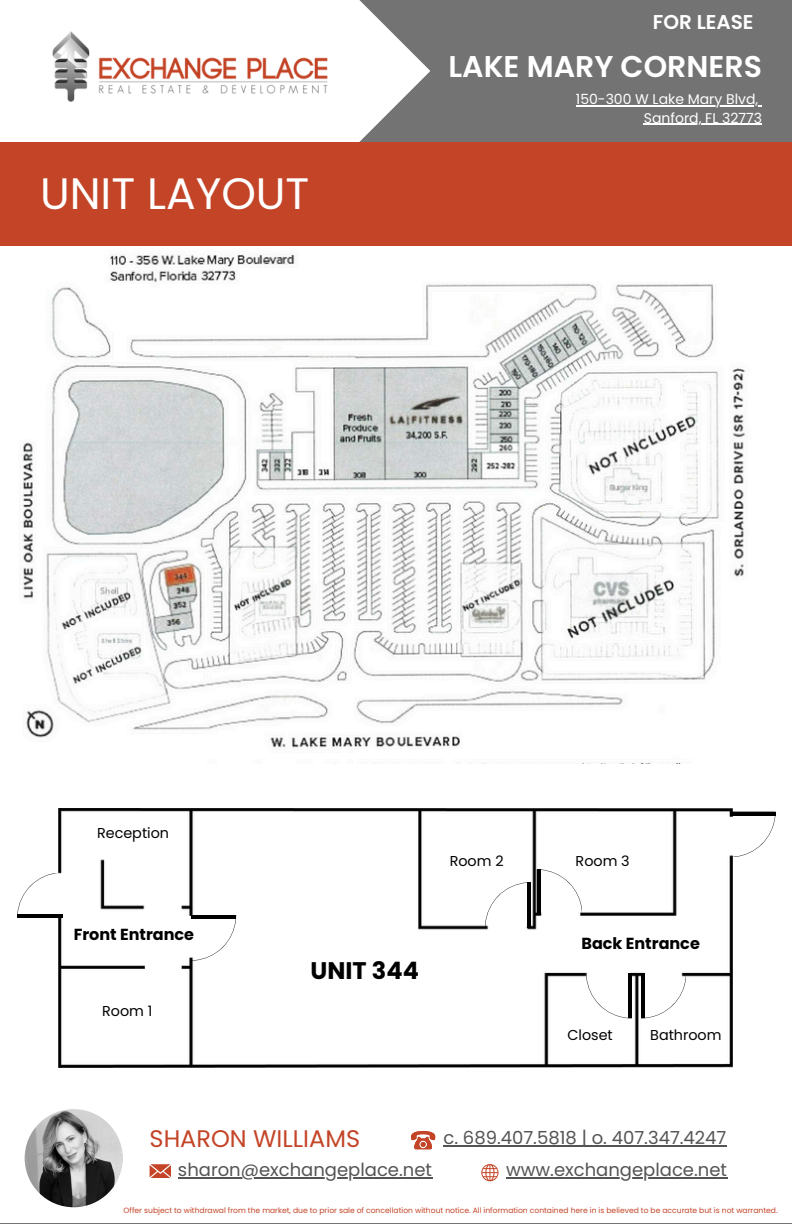
<style>
.page{position:relative;width:792px;height:1224px;background:#737373}
.page>*{position:absolute;margin:0;border:0;box-sizing:border-box;transform-origin:0 0}
.t1{font:44px "Poppins";color:#fff}
.t2{font:600 30px "Poppins";color:#fff}
.t3{font:24px "Poppins";color:#c44427}
.t4{font:700 24px "Poppins";color:#000}
.t5{font:600 20px "Poppins";color:#fff}
.t6{font:18px "Poppins";color:#545454}
.t7{font:700 16px "Poppins";color:#000}
.t8{font:14.4px "Poppins";color:#000}
.t9{font:14px "Poppins";color:#fff}
.t10{font:7.6px "Poppins";color:#c44427}
</style>
<div class="page">
<svg style="left:0;top:0;width:430px;height:142px;fill:#fff"></svg>
<img style="left:47px;top:19px;width:286px;height:98px">
<div style="left:1px;top:142px;width:791px;height:594px;background:#c44427"></div>
<div style="left:1px;top:246px;width:791px;height:977px;background:#fff"></div>
<img style="left:25px;top:1109px;width:98px;height:98px;border-radius:50%">
<svg style="left:150px;top:1164px;width:21px;height:14px"></svg>
<hr style="left:178px;top:1177px;width:254px;height:2px;background:#545454">
<svg style="left:481px;top:1164px;width:18px;height:17px"></svg>
<hr style="left:506px;top:1177px;width:221px;height:2px;background:#545454">
<img style="left:59px;top:808px;width:673px;height:260px">
<svg style="left:17px;top:873px;width:45px;height:41px"></svg>
<hr style="left:17px;top:914px;width:45px;height:4px;background:#000">
<svg style="left:191px;top:919px;width:45px;height:41px"></svg>
<hr style="left:191px;top:915px;width:45px;height:4px;background:#000">
<svg style="left:537px;top:869px;width:47px;height:50px"></svg>
<hr style="left:537px;top:870px;width:4px;height:44px;background:#000">
<svg style="left:479px;top:882px;width:51px;height:46px"></svg>
<hr style="left:527px;top:882px;width:3px;height:45px;background:#000">
<svg style="left:587px;top:973px;width:41px;height:45px"></svg>
<hr style="left:628px;top:973px;width:4px;height:45px;background:#000">
<svg style="left:641px;top:969px;width:45px;height:49px"></svg>
<hr style="left:641px;top:973px;width:4px;height:45px;background:#000">
<svg style="left:731px;top:812px;width:45px;height:45px"></svg>
<hr style="left:731px;top:812px;width:44px;height:4px;background:#000">
<img style="left:0;top:250px;width:746px;height:513px">
<hr style="left:576px;top:105px;width:182px;height:1px;background:#fff">
<hr style="left:644px;top:124px;width:118px;height:1px;background:#fff">
<svg style="left:411px;top:1131px;width:25px;height:18px"></svg>
<svg style="left:443px;top:1145px;width:11px;height:2px"></svg>
<hr style="left:454px;top:1145px;width:123px;height:2px;background:#545454">
<svg style="left:577px;top:1145px;width:15px;height:2px"></svg>
<hr style="left:592px;top:1145px;width:134px;height:2px;background:#545454">
<p class="t1" style="left:40px;top:162px;width:271px">UNIT LAYOUT</p>
<p class="t5" style="left:653px;top:8px;width:102px">FOR LEASE</p>
<p class="t2" style="left:448px;top:46px;width:315px">LAKE MARY CORNERS</p>
<p class="t9" style="left:576px;top:89px;width:184px">150-300 W Lake Mary Blvd,</p>
<p class="t9" style="left:644px;top:108px;width:120px">Sanford, FL 32773</p>
<p class="t8" style="left:97px;top:823px;width:74px">Reception</p>
<p class="t7" style="left:74px;top:923px;width:122px">Front Entrance</p>
<p class="t8" style="left:102px;top:1001px;width:52px">Room 1</p>
<h3 class="t8" style="left:450px;top:851px;width:55px">Room 2</h3>
<p class="t4" style="left:311px;top:954px;width:110px">UNIT 344</p>
<p class="t8" style="left:576px;top:851px;width:56px">Room 3</p>
<p class="t7" style="left:582px;top:932px;width:120px">Back Entrance</p>
<p class="t8" style="left:568px;top:1025px;width:47px">Closet</p>
<p class="t8" style="left:650px;top:1025px;width:73px">Bathroom</p>
<h1 class="t3" style="left:150px;top:1122px;width:212px">SHARON WILLIAMS</h1>
<p class="t6" style="left:443px;top:1125px;width:285px">c. 689.407.5818 | o. 407.347.4247</p>
<h5 class="t6" style="left:178px;top:1157px;width:256px">sharon@exchangeplace.net</h5>
<h2 class="t6" style="left:506px;top:1157px;width:223px">www.exchangeplace.net</h2>
<p class="t10" style="left:124px;top:1206px;width:655px">Offer subject to withdrawal from the market, due to prior sale of concellation without notice. All information contained here in is believed to be accurate but is not warranted.</p>
</div>
